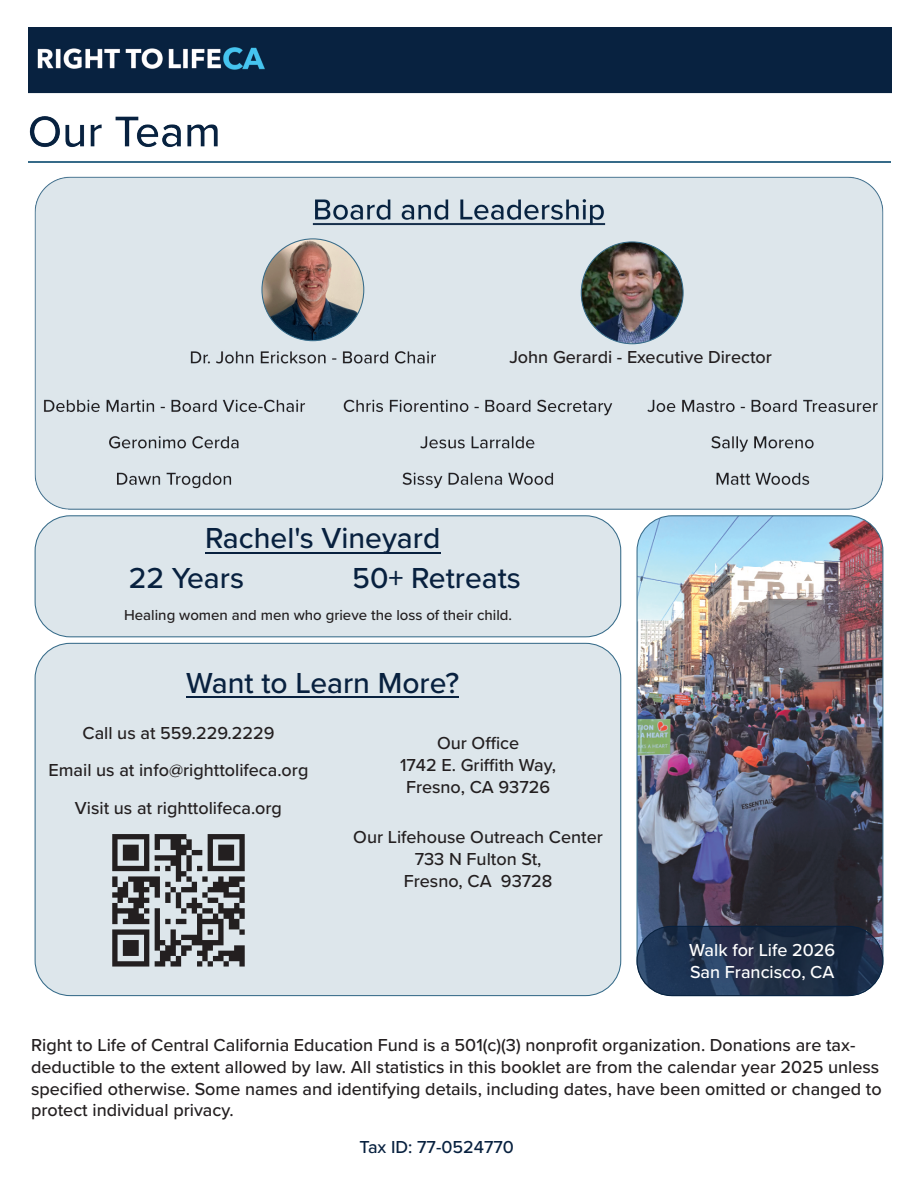
<style>
.page{position:relative;width:918px;height:1188px;background:#fff}
.page>*{position:absolute;margin:0;border:0;box-sizing:border-box;transform-origin:0 0}
.t1{font:500 30px "Proxima Nova";color:#08213f}
.t2{font:500 18px/21.9px "Proxima Nova";color:#231f20;text-align:center}
.t3{font:500 18px/21.9px "Proxima Nova";color:#fff}
.t4{font:500 18px "Proxima Nova";color:#08213f}
.t5{font:500 15px "Proxima Nova";color:#231f20}
</style>
<div class="page">
<img style="left:28px;top:27px;width:864px;height:483px">
<hr style="left:27px;top:161px;width:864px;height:1px;background:#366b89">
<img style="left:262px;top:239px;width:102px;height:102px;border-radius:50%">
<img style="left:581px;top:242px;width:102px;height:102px;border-radius:50%">
<div style="left:35px;top:643px;width:586px;height:353px;background:#dde6eb;border:1px solid #366b89;border-radius:35px"></div>
<div style="left:35px;top:515px;width:586px;height:122px;background:#dde6eb;border:1px solid #366b89;border-radius:35px"></div>
<hr style="left:186px;top:696px;width:273px;height:2px;background:#08213f">
<hr style="left:205px;top:552px;width:235px;height:2px;background:#08213f">
<svg style="left:112px;top:834px;width:133px;height:133px"></svg>
<img style="left:637px;top:516px;width:246px;height:480px;border-radius:35px">
<div style="left:637px;top:926px;width:246px;height:70px;background:#08213f;border:1px solid #08213f;border-radius:35px;opacity:.65"></div>
<h1 class="t1" style="left:205px;top:525px;width:237px">Rachel's Vineyard</h1>
<p class="t2" style="left:509px;top:347px;width:264px">John Gerardi - Executive Director</p>
<h1 class="t1" style="left:129px;top:565px;width:117px">22 Years</h1>
<h1 class="t1" style="left:352px;top:565px;width:170px">50+ Retreats</h1>
<p class="t5" style="left:124px;top:608px;width:389px">Healing women and men who grieve the loss of their child.</p>
<h1 class="t1" style="left:186px;top:669px;width:274px">Want to Learn More?</h1>
<p class="t2" style="left:82px;top:723px;width:194px">Call us at 559.229.2229</p>
<p class="t2" style="left:49px;top:753px;width:261px;line-height:37.3px">Email us at info@righttolifeca.org<br>Visit us at righttolifeca.org</p>
<p class="t2" style="left:400px;top:733px;width:158px">Our Office<br>1742 E. Griffith Way,<br>Fresno, CA 93726</p>
<p class="t2" style="left:353px;top:827px;width:251px">Our Lifehouse Outreach Center<br>733 N Fulton St,<br>Fresno, CA 93728</p>
<p class="t3" style="left:689px;top:940px;width:148px">Walk for Life 2026<br>San Francisco, CA</p>
<p class="t2" style="left:31px;top:1035px;width:852px;text-align:left">Right to Life of Central California Education Fund is a 501(c)(3) nonprofit organization. Donations are tax&shy;deductible to the extent allowed by law. All statistics in this booklet are from the calendar year 2025 unless specified otherwise. Some names and identifying details, including dates, have been omitted or changed to protect individual privacy.</p>
<p class="t4" style="left:359px;top:1139px;width:156px">Tax ID: 77-0524770</p>
</div>
